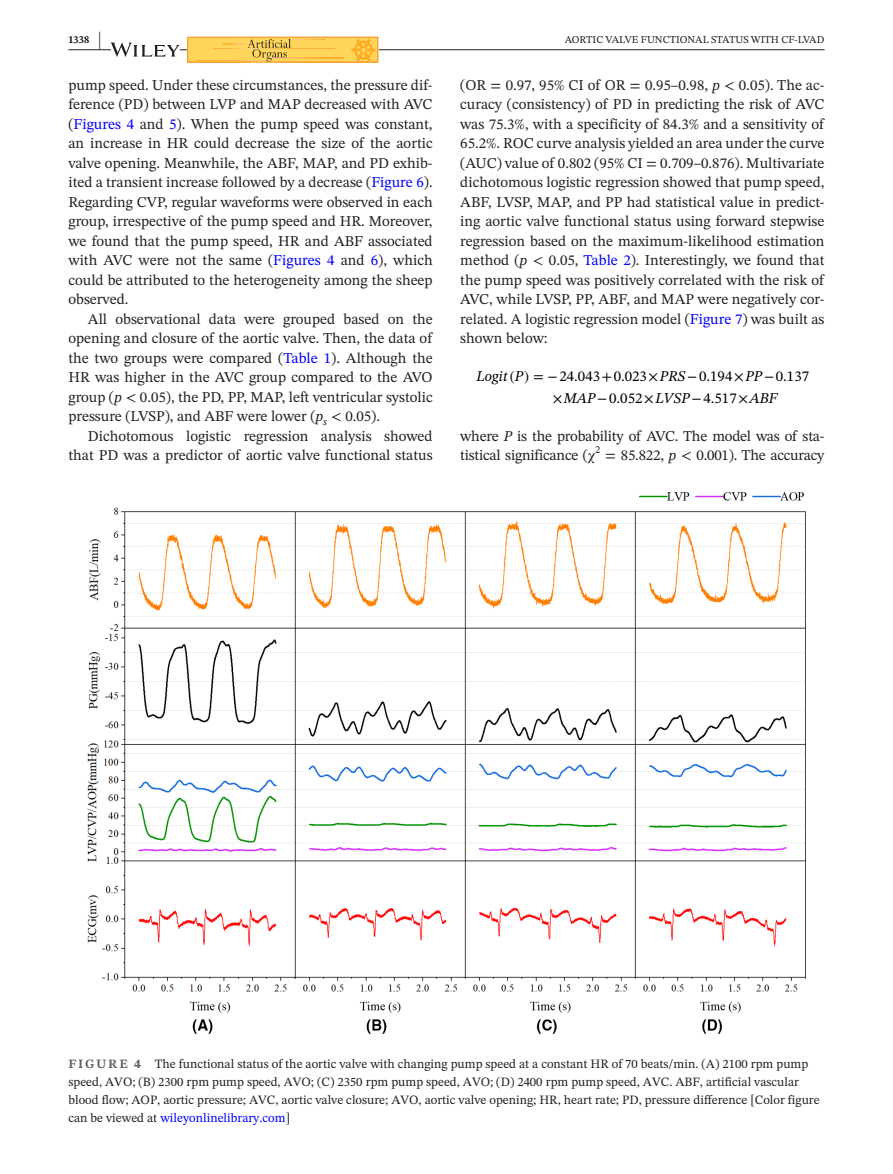
<style>
.page{position:relative;width:893px;height:1174px;background:#fff}
.page>*{position:absolute;margin:0;border:0;box-sizing:border-box;transform-origin:0 0}
.t1{font:15px/19.5px "STIX Two Text";color:#231f20;text-align:justify}
.t2{font:15px/22.4px "STIX Two Text";color:#000}
.t3{font:12.75px/18px "STIX Two Text";color:#231f20}
.t4{font:10.5px "STIX Two Text";color:#231f20}
.t5{font:700 10.5px "STIX Two Text";color:#231f20}
.s1{font-size:21px}
.s2{color:#00f}
.s3{font-style:italic}
.s4{font-family:"STIX Math"}
.s5{font-family:"STIX"}
.s6{font-weight:700;color:#636366}
</style>
<div class="page">
<hr style="left:68px;top:49px;width:756px;height:1px;background:#231f20">
<svg style="left:111px;top:43px;width:68px;height:14px"></svg>
<svg style="left:252px;top:62px;width:92px;height:1px"></svg>
<svg style="left:187px;top:37px;width:191px;height:25px;background:#f6c750"></svg>
<img style="left:87px;top:492px;width:719px;height:542px">
<p class="t5" style="left:68px;top:32px;width:34px">1338 <span class="s1">|</span></p>
<p class="t4" style="left:565px;top:32px;width:261px">AORTIC VALVE FUNCTIONAL STATUS WITH CF-LVAD</p>
<p class="t1" style="left:68px;top:75px;width:366px">pump speed. Under these circumstances, the pressure dif&shy;ference (PD) between LVP and MAP decreased with AVC (<span class="s2">Figures 4</span> and <span class="s2">5</span>). When the pump speed was constant, an increase in HR could decrease the size of the aortic valve opening. Meanwhile, the ABF, MAP, and PD exhib&shy;ited a transient increase followed by a decrease (<span class="s2">Figure 6</span>).<br>Regarding CVP, regular waveforms were observed in each group, irrespective of the pump speed and HR. Moreover, we found that the pump speed, HR and ABF associated with AVC were not the same (<span class="s2">Figures 4</span> and <span class="s2">6</span>), which could be attributed to the heterogeneity among the sheep observed.</p>
<p class="t1" style="left:68px;top:309px;width:366px;text-indent:20px">All observational data were grouped based on the opening and closure of the aortic valve. Then, the data of the two groups were compared (<span class="s2">Table 1</span>). Although the HR was higher in the AVC group compared to the AVO group (<span class="s3">p</span> &lt; 0.05), the PD, PP, MAP, left ventricular systolic pressure (LVSP), and ABF were lower (<span class="s3">p</span><sub>s</sub> &lt; 0.05).</p>
<p class="t1" style="left:68px;top:426px;width:366px;text-align:right">Dichotomous logistic regression analysis showed that PD was a predictor of aortic valve functional status</p>
<p class="t1" style="left:460px;top:75px;width:366px">(OR = 0.97, 95% CI of OR = 0.95–0.98, <span class="s3">p</span> &lt; 0.05). The ac&shy;curacy (consistency) of PD in predicting the risk of AVC was 75.3%, with a specificity of 84.3% and a sensitivity of 65.2%. ROC curve analysis yielded an area under the curve (AUC) value of 0.802 (95% CI = 0.709–0.876). Multivariate dichotomous logistic regression showed that pump speed, ABF, LVSP, MAP, and PP had statistical value in predict&shy;ing aortic valve functional status using forward stepwise regression based on the maximum-likelihood estimation method (<span class="s3">p</span> &lt; 0.05, <span class="s2">Table 2</span>). Interestingly, we found that the pump speed was positively correlated with the risk of AVC, while LVSP, PP, ABF, and MAP were negatively cor&shy;related. A logistic regression model (<span class="s2">Figure 7</span>) was built as shown below:</p>
<p class="t2" style="left:553px;top:365px;width:258px;text-indent:-76px"><span class="s3">Logit</span> <span class="s4">(</span><span class="s3">P</span><span class="s4">) = −</span>24.043<span class="s4">+</span>0.023<span class="s4">×</span><span class="s3">PRS</span><span class="s4">−</span>0.194<span class="s4">×</span><span class="s3">PP</span><span class="s4">−</span>0.137 <span class="s4">×</span><span class="s3">MAP</span><span class="s4">−</span>0.052<span class="s4">×</span><span class="s3">LVSP</span><span class="s4">−</span>4.517<span class="s4">×</span><span class="s3">ABF</span></p>
<p class="t1" style="left:460px;top:426px;width:366px">where <span class="s3">P</span> is the probability of AVC. The model was of sta&shy;tistical significance (<span class="s5">χ</span><sup>2</sup> = 85.822, <span class="s3">p</span> &lt; 0.001). The accuracy</p>
<p class="t3" style="left:68px;top:1054px;width:753px"><span class="s6">FIGURE 4</span> The functional status of the aortic valve with changing pump speed at a constant HR of 70 beats/min. (A) 2100 rpm pump speed, AVO; (B) 2300 rpm pump speed, AVO; (C) 2350 rpm pump speed, AVO; (D) 2400 rpm pump speed, AVC. ABF, artificial vascular blood flow; AOP, aortic pressure; AVC, aortic valve closure; AVO, aortic valve opening; HR, heart rate; PD, pressure difference [Color figure can be viewed at <span class="s2">wileyonlinelibrary.com</span>]</p>
</div>
